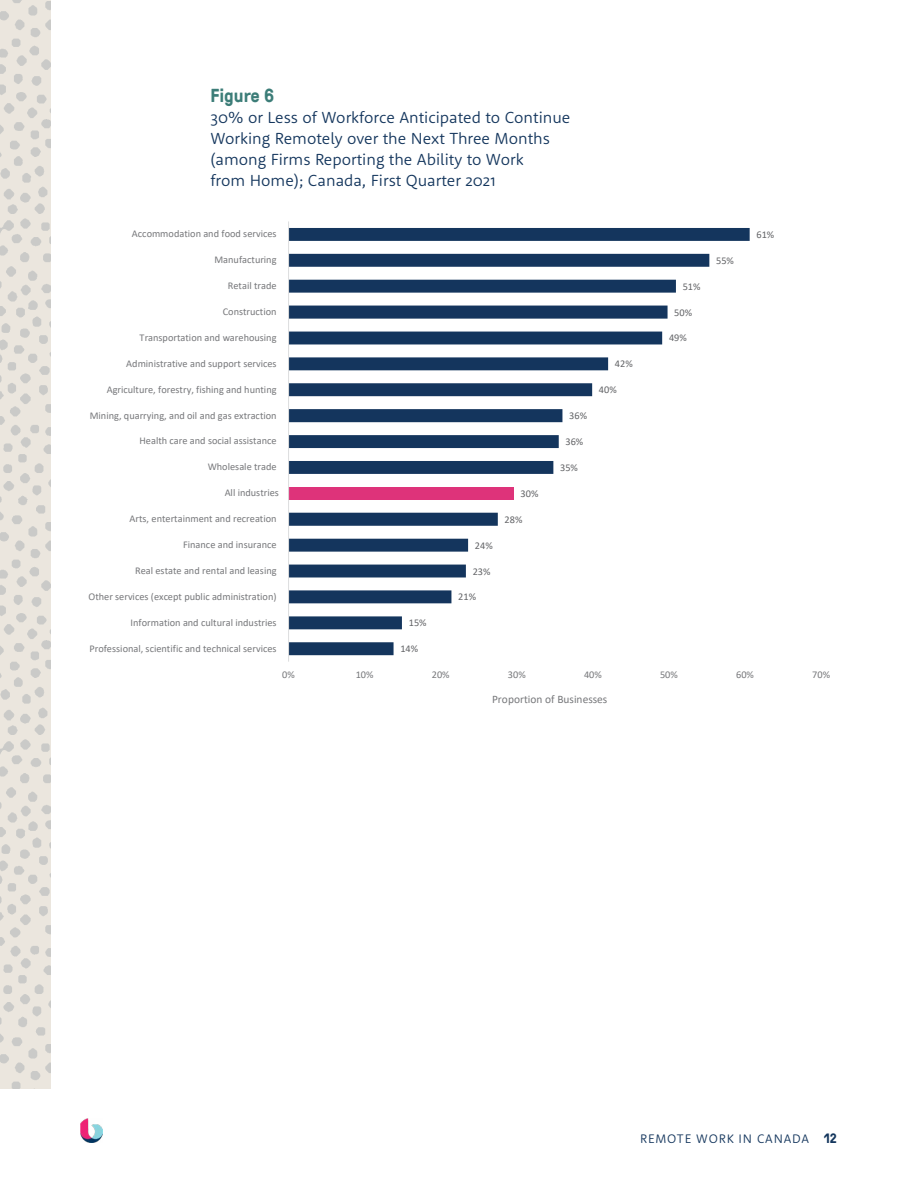
<style>
.page{position:relative;width:918px;height:1188px;background:#fff}
.page>*{position:absolute;margin:0;border:0;box-sizing:border-box;transform-origin:0 0}
.t1{font:700 18.75px "GT Pressura";color:#3c7d78}
.t2{font:300 16.5px/21px "Rooney Sans";color:#14365d}
.t3{font:300 12.75px "Rooney Sans";letter-spacing:.065em;color:#14365d}
.t4{font:11.4px "Calibri";color:#77787b}
.t5{font:10.35px "Calibri";color:#77787b}
.t6{font:10.35px "Calibri";color:#636467}
.s1{font-family:"GT Pressura";font-weight:700;font-size:13.5px}
</style>
<div class="page">
<img style="left:81px;top:1119px;width:22px;height:23px">
<svg style="left:289px;top:228px;width:461px;height:427px"></svg>
<hr style="left:288px;top:221px;width:1px;height:441px;background:#dcddde">
<svg style="left:0;top:0;width:51px;height:1089px;background:#e3dfd9"></svg>
<h1 class="t1" style="left:210px;top:82px;width:65px">Figure 6</h1>
<h2 class="t2" style="left:210px;top:106px;width:361px">30% or Less of Workforce Anticipated to Continue Working Remotely over the Next Three Months (among Firms Reporting the Ability to Work<br>from Home); Canada, First Quarter 2021</h2>
<p class="t5" style="left:132px;top:227px;width:146px">Accommodation and food services</p>
<p class="t5" style="left:214px;top:253px;width:64px">Manufacturing</p>
<p class="t5" style="left:228px;top:278px;width:50px">Retail trade</p>
<p class="t5" style="left:223px;top:304px;width:55px">Construction</p>
<p class="t5" style="left:140px;top:330px;width:139px">Transportation and warehousing</p>
<p class="t5" style="left:126px;top:356px;width:152px">Administrative and support services</p>
<p class="t6" style="left:615px;top:357px;width:19px">42%</p>
<p class="t5" style="left:107px;top:382px;width:171px">Agriculture, forestry, fishing and hunting</p>
<p class="t6" style="left:599px;top:383px;width:19px">40%</p>
<p class="t5" style="left:90px;top:408px;width:188px">Mining, quarrying, and oil and gas extraction</p>
<p class="t6" style="left:569px;top:409px;width:19px">36%</p>
<p class="t5" style="left:140px;top:434px;width:139px">Health care and social assistance</p>
<p class="t6" style="left:566px;top:434px;width:19px">36%</p>
<p class="t5" style="left:208px;top:460px;width:70px">Wholesale trade</p>
<p class="t6" style="left:560px;top:460px;width:19px">35%</p>
<p class="t5" style="left:225px;top:486px;width:56px">All industries</p>
<p class="t6" style="left:521px;top:486px;width:19px">30%</p>
<p class="t5" style="left:130px;top:512px;width:149px">Arts, entertainment and recreation</p>
<p class="t6" style="left:505px;top:512px;width:19px">28%</p>
<p class="t5" style="left:183px;top:537px;width:95px">Finance and insurance</p>
<p class="t6" style="left:475px;top:538px;width:19px">24%</p>
<p class="t5" style="left:135px;top:563px;width:143px">Real estate and rental and leasing</p>
<p class="t6" style="left:473px;top:564px;width:19px">23%</p>
<p class="t5" style="left:88px;top:589px;width:190px">Other services (except public administration)</p>
<p class="t6" style="left:458px;top:590px;width:19px">21%</p>
<p class="t5" style="left:131px;top:615px;width:148px">Information and cultural industries</p>
<p class="t6" style="left:409px;top:616px;width:19px">15%</p>
<p class="t5" style="left:90px;top:641px;width:189px">Professional, scientific and technical services</p>
<p class="t6" style="left:400px;top:642px;width:19px">14%</p>
<p class="t6" style="left:683px;top:279px;width:19px">51%</p>
<p class="t6" style="left:674px;top:305px;width:19px">50%</p>
<p class="t6" style="left:669px;top:331px;width:19px">49%</p>
<p class="t6" style="left:716px;top:253px;width:19px">55%</p>
<p class="t6" style="left:756px;top:227px;width:19px">61%</p>
<p class="t5" style="left:282px;top:667px;width:14px">0%</p>
<p class="t5" style="left:356px;top:667px;width:19px">10%</p>
<p class="t5" style="left:432px;top:667px;width:19px">20%</p>
<p class="t5" style="left:508px;top:667px;width:19px">30%</p>
<p class="t5" style="left:584px;top:667px;width:19px">40%</p>
<p class="t5" style="left:660px;top:667px;width:19px">50%</p>
<p class="t5" style="left:736px;top:667px;width:19px">60%</p>
<p class="t5" style="left:812px;top:667px;width:19px">70%</p>
<p class="t4" style="left:492px;top:691px;width:117px">Proportion of Businesses</p>
<p class="t3" style="left:640px;top:1130px;width:198px">REMOTE WORK IN CANADA <span class="s1">12</span></p>
</div>
